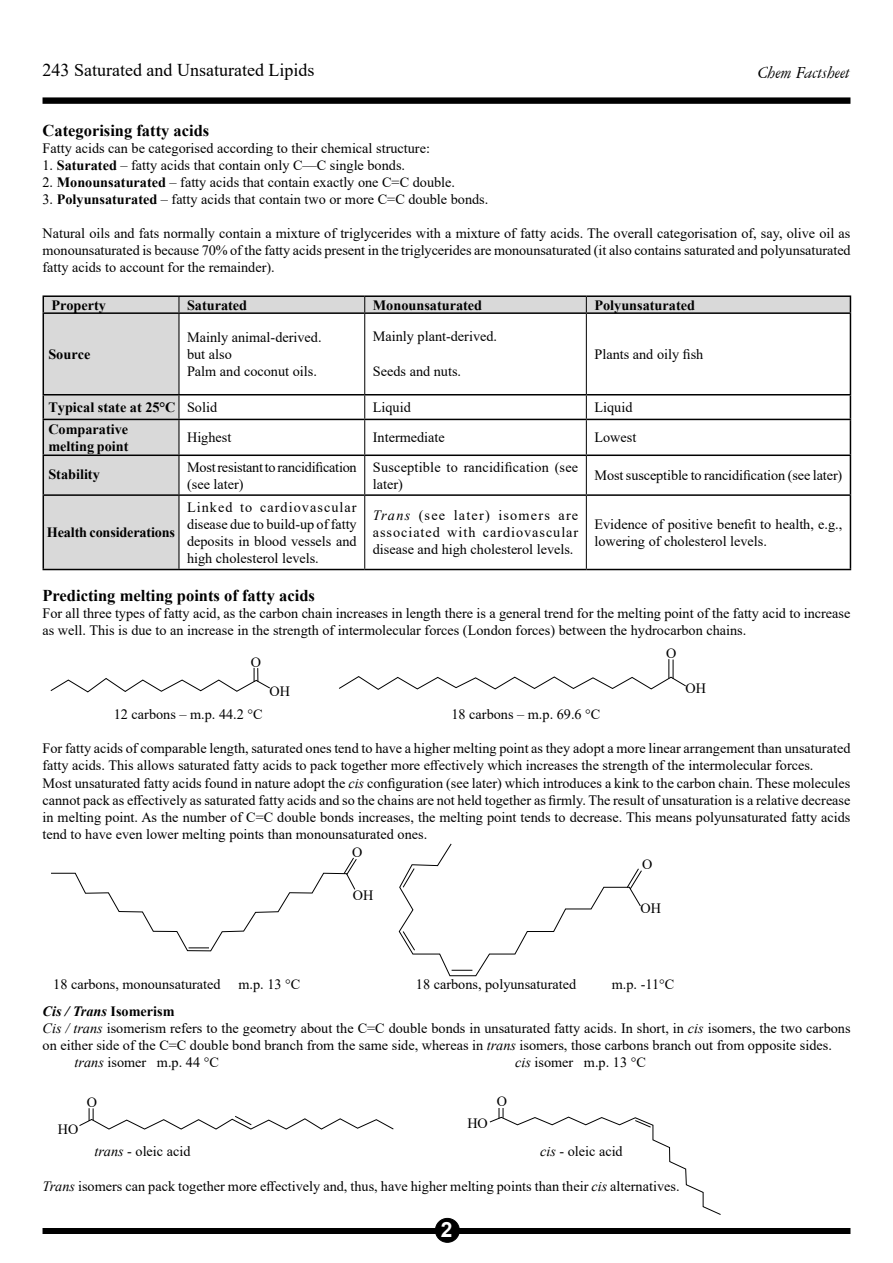
<style>
.page{position:relative;width:893px;height:1263px;background:#fff}
.page>*{position:absolute;margin:0;border:0;box-sizing:border-box;transform-origin:0 0}
.t1{font:700 21px "Arial";color:#fff}
.t2{font:18px "Times New Roman";color:#000}
.t3{font:italic 18px "American Garamond BT";color:#000}
.t4{font:700 16.5px "Times New Roman";color:#000}
.t5{font:14.25px/17.1px "Times New Roman";color:#000}
.t6{font:700 14.25px/17.1px "Times New Roman";color:#000}
.t7{font:italic 700 14.25px "Times New Roman";color:#000}
.s1{font-weight:700}
.s2{font-weight:400}
.s3{font-style:italic}
.s4{font-style:normal}
</style>
<div class="page">
<div style="left:43px;top:98px;width:807px;height:5px;background:#000"></div>
<div style="left:43px;top:97px;width:807px;height:7px;border:2px solid #000"></div>
<div style="left:43px;top:1228px;width:807px;height:6px;background:#000"></div>
<div style="left:435px;top:1218px;width:24px;height:24px;background:#000;border-radius:50%"></div>
<div style="left:435px;top:1218px;width:25px;height:25px;border:1px solid #000;border-radius:50%"></div>
<hr style="left:43px;top:295px;width:136px;height:2px;background:#000">
<hr style="left:179px;top:295px;width:186px;height:2px;background:#000">
<hr style="left:365px;top:295px;width:221px;height:2px;background:#000">
<hr style="left:586px;top:295px;width:265px;height:2px;background:#000">
<svg style="left:43px;top:296px;width:808px;height:273px"></svg>
<hr style="left:43px;top:419px;width:136px;height:1px;background:#000">
<hr style="left:43px;top:420px;width:1px;height:34px;background:#000">
<hr style="left:179px;top:419px;width:186px;height:1px;background:#000">
<hr style="left:365px;top:419px;width:221px;height:1px;background:#000">
<hr style="left:586px;top:419px;width:265px;height:1px;background:#000">
<hr style="left:850px;top:420px;width:1px;height:34px;background:#000">
<hr style="left:43px;top:454px;width:136px;height:2px;background:#000">
<hr style="left:43px;top:456px;width:1px;height:38px;background:#000">
<hr style="left:179px;top:454px;width:186px;height:2px;background:#000">
<hr style="left:365px;top:454px;width:221px;height:2px;background:#000">
<hr style="left:586px;top:454px;width:265px;height:2px;background:#000">
<hr style="left:850px;top:456px;width:1px;height:38px;background:#000">
<hr style="left:43px;top:494px;width:136px;height:2px;background:#000">
<hr style="left:43px;top:496px;width:1px;height:73px;background:#000">
<hr style="left:179px;top:494px;width:186px;height:2px;background:#000">
<hr style="left:365px;top:494px;width:221px;height:2px;background:#000">
<hr style="left:586px;top:494px;width:265px;height:2px;background:#000">
<hr style="left:850px;top:496px;width:1px;height:73px;background:#000">
<hr style="left:43px;top:569px;width:136px;height:1px;background:#000">
<hr style="left:179px;top:569px;width:186px;height:1px;background:#000">
<hr style="left:365px;top:569px;width:221px;height:1px;background:#000">
<hr style="left:586px;top:569px;width:265px;height:1px;background:#000">
<svg style="left:50px;top:668px;width:220px;height:25px"></svg>
<svg style="left:339px;top:659px;width:347px;height:31px"></svg>
<svg style="left:51px;top:857px;width:306px;height:94px"></svg>
<svg style="left:398px;top:843px;width:244px;height:133px"></svg>
<svg style="left:79px;top:1108px;width:315px;height:22px"></svg>
<svg style="left:489px;top:1108px;width:232px;height:107px"></svg>
<p class="t2" style="left:43px;top:58px;width:273px">243 Saturated and Unsaturated Lipids</p>
<p class="t3" style="left:758px;top:61px;width:94px">Chem Factsheet</p>
<p class="t4" style="left:43px;top:118px;width:168px">Categorising fatty acids</p>
<p class="t5" style="left:43px;top:139px;width:389px">Fatty acids can be categorised according to their chemical structure:</p>
<p class="t5" style="left:43px;top:156px;width:364px">1. <span class="s1">Saturated</span> – fatty acids that contain only C—C single bonds.</p>
<p class="t5" style="left:43px;top:173px;width:414px">2. <span class="s1">Monounsaturated</span> – fatty acids that contain exactly one C=C double.</p>
<p class="t5" style="left:43px;top:190px;width:447px">3. <span class="s1">Polyunsaturated</span> – fatty acids that contain two or more C=C double bonds.</p>
<p class="t5" style="left:43px;top:224px;width:810px;text-align:justify">Natural oils and fats normally contain a mixture of triglycerides with a mixture of fatty acids. The overall categorisation of, say, olive oil as monounsaturated is because 70% of the fatty acids present in the triglycerides are monounsaturated (it also contains saturated and polyunsaturated fatty acids to account for the remainder).</p>
<p class="t6" style="left:51px;top:296px;width:56px">Property</p>
<p class="t6" style="left:187px;top:296px;width:62px">Saturated</p>
<p class="t6" style="left:373px;top:296px;width:111px">Monounsaturated</p>
<p class="t6" style="left:594px;top:296px;width:102px">Polyunsaturated</p>
<p class="t6" style="left:48px;top:345px;width:43px">Source</p>
<p class="t5" style="left:187px;top:328px;width:136px">Mainly animal-derived. but also<br>Palm and coconut oils.</p>
<p class="t5" style="left:373px;top:328px;width:126px">Mainly plant-derived.</p>
<p class="t5" style="left:594px;top:345px;width:110px">Plants and oily fish</p>
<p class="t5" style="left:373px;top:363px;width:90px">Seeds and nuts.</p>
<p class="t6" style="left:48px;top:398px;width:170px">Typical state at 25°C <span class="s2">Solid</span></p>
<p class="t5" style="left:373px;top:398px;width:40px">Liquid</p>
<p class="t5" style="left:594px;top:398px;width:40px">Liquid</p>
<p class="t6" style="left:48px;top:420px;width:82px">Comparative melting point</p>
<p class="t5" style="left:187px;top:428px;width:46px">Highest</p>
<p class="t5" style="left:373px;top:428px;width:74px">Intermediate</p>
<p class="t5" style="left:594px;top:428px;width:43px">Lowest</p>
<p class="t6" style="left:48px;top:465px;width:53px">Stability</p>
<p class="t5" style="left:187px;top:458px;width:171px">Most resistant to rancidification (see later)</p>
<p class="t5" style="left:373px;top:458px;width:207px">Susceptible to rancidification (see later)</p>
<p class="t5" style="left:594px;top:466px;width:249px">Most susceptible to rancidification (see later)</p>
<p class="t6" style="left:47px;top:524px;width:130px">Health considerations</p>
<p class="t5" style="left:187px;top:498px;width:171px;text-align:justify">Linked to cardiovascular disease due to build-up of fatty deposits in blood vessels and high cholesterol levels.</p>
<p class="t5" style="left:373px;top:506px;width:207px;text-align:justify"><span class="s3">Trans</span> (see later) isomers are associated with cardiovascular disease and high cholesterol levels.</p>
<p class="t5" style="left:594px;top:515px;width:249px">Evidence of positive benefit to health, e.g., lowering of cholesterol levels.</p>
<p class="t4" style="left:43px;top:584px;width:274px">Predicting melting points of fatty acids</p>
<p class="t5" style="left:43px;top:604px;width:809px">For all three types of fatty acid, as the carbon chain increases in length there is a general trend for the melting point of the fatty acid to increase as well. This is due to an increase in the strength of intermolecular forces (London forces) between the hydrocarbon chains.</p>
<p class="t5" style="left:251px;top:653px;width:12px">O</p>
<p class="t5" style="left:269px;top:682px;width:22px">OH</p>
<p class="t5" style="left:666px;top:644px;width:12px">O</p>
<p class="t5" style="left:685px;top:679px;width:22px">OH</p>
<p class="t5" style="left:114px;top:705px;width:150px">12 carbons – m.p. 44.2 °C</p>
<p class="t5" style="left:451px;top:705px;width:150px">18 carbons – m.p. 69.6 °C</p>
<p class="t5" style="left:43px;top:740px;width:809px">For fatty acids of comparable length, saturated ones tend to have a higher melting point as they adopt a more linear arrangement than unsaturated fatty acids. This allows saturated fatty acids to pack together more effectively which increases the strength of the intermolecular forces.<br>Most unsaturated fatty acids found in nature adopt the <span class="s3">cis</span> configuration (see later) which introduces a kink to the carbon chain. These molecules cannot pack as effectively as saturated fatty acids and so the chains are not held together as firmly. The result of unsaturation is a relative decrease in melting point. As the number of C=C double bonds increases, the melting point tends to decrease. This means polyunsaturated fatty acids tend to have even lower melting points than monounsaturated ones.</p>
<p class="t5" style="left:352px;top:843px;width:12px">O</p>
<p class="t5" style="left:353px;top:886px;width:22px">OH</p>
<p class="t5" style="left:642px;top:855px;width:12px">O</p>
<p class="t5" style="left:640px;top:899px;width:22px">OH</p>
<p class="t5" style="left:53px;top:975px;width:169px">18 carbons, monounsaturated</p>
<p class="t5" style="left:238px;top:975px;width:63px">m.p. 13 °C</p>
<p class="t5" style="left:416px;top:975px;width:162px">18 carbons, polyunsaturated</p>
<p class="t5" style="left:612px;top:975px;width:64px">m.p. -11°C</p>
<p class="t7" style="left:43px;top:1001px;width:134px">Cis / Trans <span class="s4">Isomerism</span></p>
<p class="t5" style="left:43px;top:1019px;width:809px"><span class="s3">Cis / trans</span> isomerism refers to the geometry about the C=C double bonds in unsaturated fatty acids. In short, in <span class="s3">cis</span> isomers, the two carbons</p>
<p class="t5" style="left:43px;top:1036px;width:791px">on either side of the C=C double bond branch from the same side, whereas in <span class="s3">trans</span> isomers, those carbons branch out from opposite sides.</p>
<p class="t5" style="left:75px;top:1053px;width:146px"><span class="s3">trans</span> isomer m.p. 44 °C</p>
<p class="t5" style="left:515px;top:1053px;width:132px"><span class="s3">cis</span> isomer m.p. 13 °C</p>
<p class="t5" style="left:87px;top:1093px;width:12px">O</p>
<p class="t5" style="left:497px;top:1092px;width:12px">O</p>
<p class="t5" style="left:467px;top:1114px;width:22px">HO</p>
<p class="t5" style="left:94px;top:1143px;width:98px"><span class="s3">trans</span> - oleic acid</p>
<p class="t5" style="left:540px;top:1142px;width:84px"><span class="s3">cis</span> - oleic acid</p>
<p class="t5" style="left:43px;top:1177px;width:638px"><span class="s3">Trans</span> isomers can pack together more effectively and, thus, have higher melting points than their <span class="s3">cis</span> alternatives.</p>
<p class="t5" style="left:58px;top:1120px;width:22px">HO</p>
<h1 class="t1" style="left:441px;top:1215px;width:13px">2</h1>
</div>
